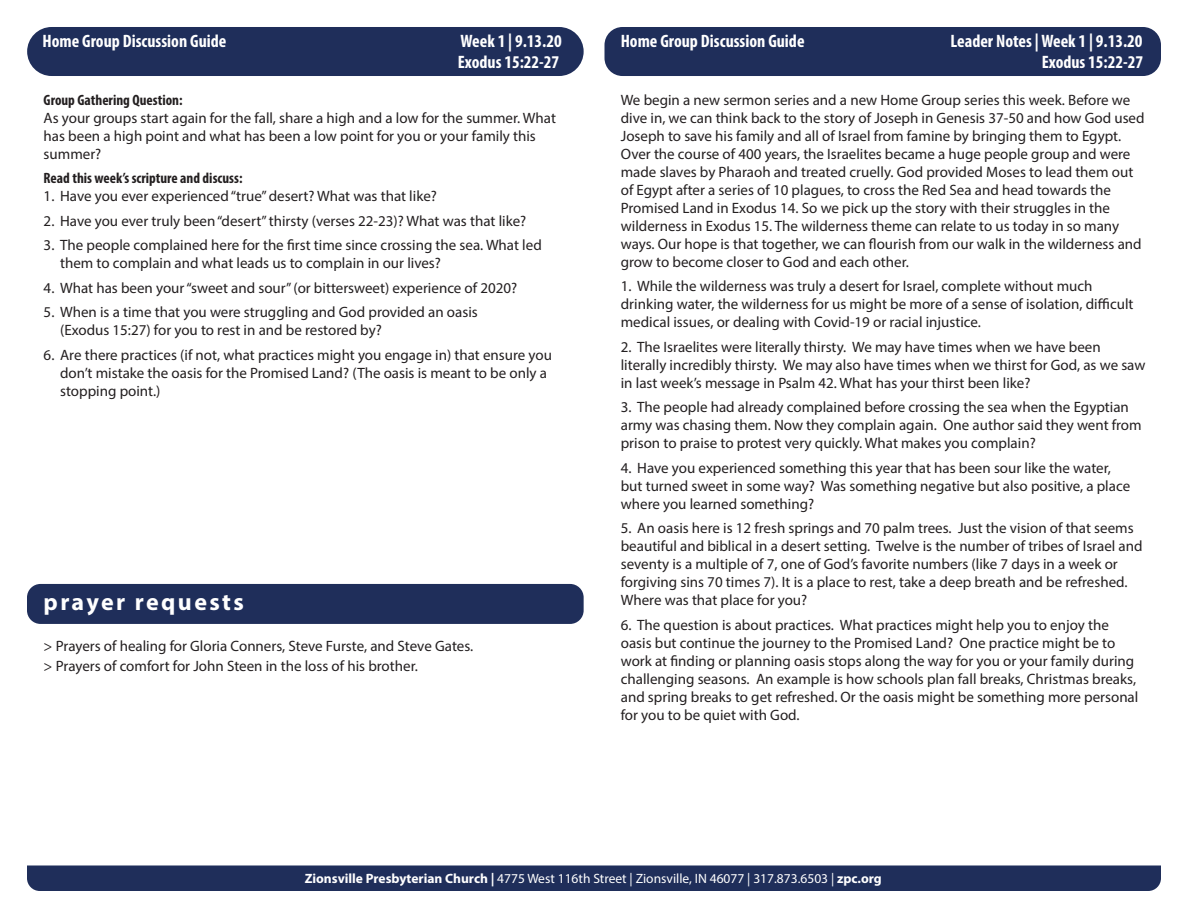
<style>
.page{position:relative;width:1188px;height:918px;background:#fff}
.page>*{position:absolute;margin:0;border:0;box-sizing:border-box;transform-origin:0 0}
.t1{font:700 24px "Myriad Pro";letter-spacing:.1em;color:#fff}
.t2{font:700 condensed 18px/21.6px "Myriad Pro";color:#fff;text-align:right}
.t3{font:15px/18px "Myriad Pro";color:#231f20}
.t4{font:700 condensed 15px "Myriad Pro";color:#231f20}
.t5{font:13.5px "Myriad Pro";color:#fff}
.s1{font-weight:700}
</style>
<div class="page">
<div style="left:27px;top:865px;width:1134px;height:26px;background:#1f2e5a"></div>
<div style="left:604px;top:27px;width:557px;height:49px;background:#1f2e5a;border-radius:18px"></div>
<div style="left:27px;top:584px;width:557px;height:40px;background:#1f2e5a;border-radius:14px"></div>
<div style="left:27px;top:27px;width:557px;height:49px;background:#1f2e5a;border-radius:25px"></div>
<p class="t2" style="left:43px;top:29px;width:185px">Home Group Discussion Guide</p>
<p class="t2" style="left:458px;top:29px;width:105px;text-align:left">Week 1 | 9.13.20<br>Exodus 15:22-27</p>
<p class="t4" style="left:44px;top:90px;width:140px">Group Gathering Question:</p>
<p class="t3" style="left:44px;top:109px;width:514px">As your groups start again for the fall, share a high and a low for the summer. What has been a high point and what has been a low point for you or your family this summer?</p>
<p class="t4" style="left:44px;top:169px;width:200px">Read this week’s scripture and discuss:</p>
<p class="t3" style="left:44px;top:187px;width:395px">1. Have you ever experienced “true” desert? What was that like?</p>
<p class="t3" style="left:44px;top:212px;width:484px">2. Have you ever truly been “desert” thirsty (verses 22-23)? What was that like?</p>
<p class="t3" style="left:60px;top:236px;width:483px;text-indent:-16px">3. The people complained here for the first time since crossing the sea. What led them to complain and what leads us to complain in our lives?</p>
<p class="t3" style="left:44px;top:279px;width:475px">4. What has been your “sweet and sour” (or bittersweet) experience of 2020?</p>
<p class="t3" style="left:60px;top:303px;width:419px;text-indent:-16px">5. When is a time that you were struggling and God provided an oasis (Exodus 15:27) for you to rest in and be restored by?</p>
<p class="t3" style="left:60px;top:345px;width:493px;text-indent:-16px">6. Are there practices (if not, what practices might you engage in) that ensure you don’t mistake the oasis for the Promised Land? (The oasis is meant to be only a stopping point.)</p>
<h1 class="t1" style="left:44px;top:586px;width:202px">prayer requests</h1>
<p class="t3" style="left:44px;top:636px;width:431px;line-height:19.5px">&gt; Prayers of healing for Gloria Conners, Steve Furste, and Steve Gates. &gt; Prayers of comfort for John Steen in the loss of his brother.</p>
<p class="t2" style="left:621px;top:29px;width:185px">Home Group Discussion Guide</p>
<p class="t2" style="left:951px;top:29px;width:194px">Leader Notes | Week 1 | 9.13.20<br>Exodus 15:22-27</p>
<p class="t3" style="left:621px;top:91px;width:525px">We begin a new sermon series and a new Home Group series this week. Before we dive in, we can think back to the story of Joseph in Genesis 37-50 and how God used Joseph to save his family and all of Israel from famine by bringing them to Egypt.<br>Over the course of 400 years, the Israelites became a huge people group and were made slaves by Pharaoh and treated cruelly. God provided Moses to lead them out of Egypt after a series of 10 plagues, to cross the Red Sea and head towards the Promised Land in Exodus 14. So we pick up the story with their struggles in the wilderness in Exodus 15. The wilderness theme can relate to us today in so many ways. Our hope is that together, we can flourish from our walk in the wilderness and grow to become closer to God and each other.</p>
<p class="t3" style="left:621px;top:277px;width:514px">1. While the wilderness was truly a desert for Israel, complete without much drinking water, the wilderness for us might be more of a sense of isolation, difficult medical issues, or dealing with Covid-19 or racial injustice.</p>
<p class="t3" style="left:621px;top:338px;width:526px">2. The Israelites were literally thirsty. We may have times when we have been literally incredibly thirsty. We may also have times when we thirst for God, as we saw in last week’s message in Psalm 42. What has your thirst been like?</p>
<p class="t3" style="left:621px;top:398px;width:522px">3. The people had already complained before crossing the sea when the Egyptian army was chasing them. Now they complain again. One author said they went from prison to praise to protest very quickly. What makes you complain?</p>
<p class="t3" style="left:621px;top:459px;width:511px">4. Have you experienced something this year that has been sour like the water, but turned sweet in some way? Was something negative but also positive, a place where you learned something?</p>
<p class="t3" style="left:621px;top:519px;width:523px">5. An oasis here is 12 fresh springs and 70 palm trees. Just the vision of that seems beautiful and biblical in a desert setting. Twelve is the number of tribes of Israel and seventy is a multiple of 7, one of God’s favorite numbers (like 7 days in a week or forgiving sins 70 times 7). It is a place to rest, take a deep breath and be refreshed.<br>Where was that place for you?</p>
<p class="t3" style="left:621px;top:615px;width:519px">6. The question is about practices. What practices might help you to enjoy the oasis but continue the journey to the Promised Land? One practice might be to work at finding or planning oasis stops along the way for you or your family during challenging seasons. An example is how schools plan fall breaks, Christmas breaks, and spring breaks to get refreshed. Or the oasis might be something more personal for you to be quiet with God.</p>
<p class="t5" style="left:305px;top:870px;width:579px"><span class="s1">Zionsville Presbyterian Church |</span> 4775 West 116th Street | Zionsville, IN 46077 | 317.873.6503 | <span class="s1">zpc.org</span></p>
</div>
